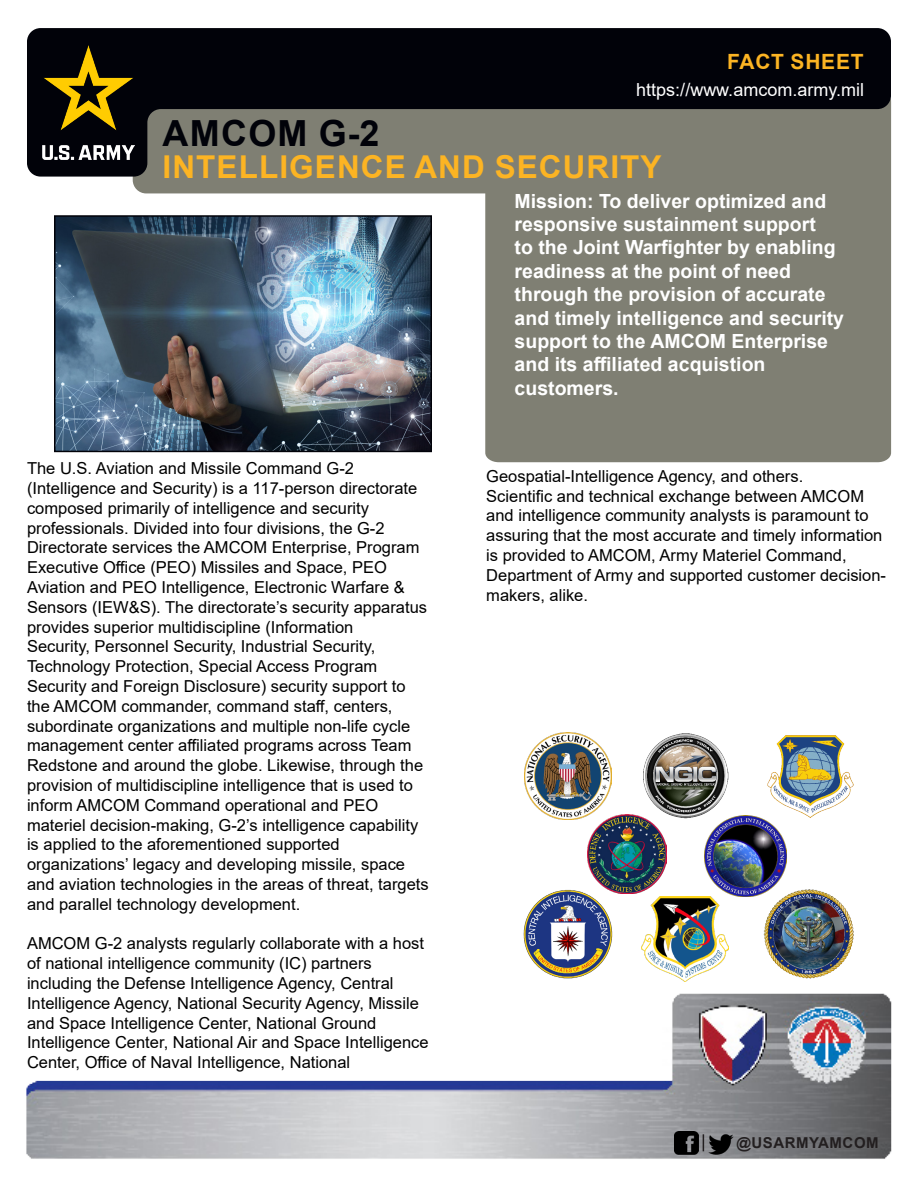
<style>
.page{position:relative;width:918px;height:1188px;background:#fff}
.page>*{position:absolute;margin:0;border:0;box-sizing:border-box;transform-origin:0 0}
.Title_Black{font:700 36px "Arial";letter-spacing:.035em;color:#010209}
.Subhead_Gold{font:700 31.5px "Arial";letter-spacing:.035em;color:#fcb423}
.t1{font:700 21px "Arial";letter-spacing:.035em;color:#fcb423}
.Intro_Paragraph{font:700 19.5px/23.4px "Arial";color:#fff}
.t2{font:18px "Arial";color:#fff}
.Fact_Sheet_Gold{font:16.5px/19.8px "Arial";color:#000}
.Fact_Sheet_Gold-2{font:700 15px "Arial";letter-spacing:.035em;color:#231f20}
</style>
<div class="page">
<img style="left:26px;top:993px;width:866px;height:166px">
<svg style="left:133px;top:183px;width:758px;height:279px;fill:#7f7f73"></svg>
<div style="left:133px;top:92px;width:758px;height:101px;background:#7f7f73;border-radius:13px"></div>
<svg style="left:27px;top:28px;width:864px;height:149px;fill:#010209"></svg>
<img style="left:57px;top:218px;width:372px;height:231px">
<div style="left:54px;top:215px;width:378px;height:237px;border:2px solid #010209"></div>
<img style="left:523px;top:890px;width:90px;height:89px">
<img style="left:587px;top:815px;width:79px;height:79px">
<img style="left:763px;top:889px;width:91px;height:90px">
<img style="left:642px;top:897px;width:86px;height:85px">
<img style="left:767px;top:735px;width:87px;height:83px">
<img style="left:705px;top:816px;width:81px;height:81px">
<img style="left:642px;top:733px;width:88px;height:86px">
<img style="left:524px;top:732px;width:88px;height:87px">
<img style="left:675px;top:1131px;width:24px;height:24px">
<img style="left:708px;top:1131px;width:25px;height:25px">
<svg style="left:703px;top:1134px;width:1px;height:17px"></svg>
<img style="left:43px;top:45px;width:91px;height:114px">
<p class="t1" style="left:727px;top:47px;width:138px">FACT SHEET</p>
<p class="t2" style="left:636px;top:78px;width:229px">https://www.amcom.army.mil</p>
<p class="Title_Black" style="left:163px;top:108px;width:218px">AMCOM G-2</p>
<p class="Subhead_Gold" style="left:163px;top:144px;width:501px">INTELLIGENCE AND SECURITY</p>
<p class="Intro_Paragraph" style="left:515px;top:189px;width:331px">Mission: To deliver optimized and responsive sustainment support<br>to the Joint Warfighter by enabling readiness at the point of need through the provision of accurate and timely intelligence and security support to the AMCOM Enterprise and its affiliated acquistion customers.</p>
<p class="Fact_Sheet_Gold" style="left:27px;top:458px;width:329px">The U.S. Aviation and Missile Command G-2</p>
<p class="Fact_Sheet_Gold" style="left:27px;top:478px;width:392px">(Intelligence and Security) is a 117-person directorate composed primarily of intelligence and security</p>
<p class="Fact_Sheet_Gold" style="left:27px;top:518px;width:359px">professionals. Divided into four divisions, the G-2</p>
<p class="Fact_Sheet_Gold" style="left:27px;top:538px;width:394px">Directorate services the AMCOM Enterprise, Program<br>Executive Office (PEO) Missiles and Space, PEO</p>
<p class="Fact_Sheet_Gold" style="left:27px;top:577px;width:402px">Aviation and PEO Intelligence, Electronic Warfare &amp;<br>Sensors (IEW&amp;S). The directorate’s security apparatus provides superior multidiscipline (Information</p>
<p class="Fact_Sheet_Gold" style="left:27px;top:637px;width:350px">Security, Personnel Security, Industrial Security,</p>
<p class="Fact_Sheet_Gold" style="left:27px;top:656px;width:352px">Technology Protection, Special Access Program</p>
<p class="Fact_Sheet_Gold" style="left:27px;top:676px;width:380px">Security and Foreign Disclosure) security support to the AMCOM commander, command staff, centers,</p>
<p class="Fact_Sheet_Gold" style="left:27px;top:716px;width:398px">subordinate organizations and multiple non-life cycle management center affiliated programs across Team Redstone and around the globe. Likewise, through the provision of multidiscipline intelligence that is used to inform AMCOM Command operational and PEO</p>
<p class="Fact_Sheet_Gold" style="left:27px;top:815px;width:393px">materiel decision-making, G-2’s intelligence capability is applied to the aforementioned supported</p>
<p class="Fact_Sheet_Gold" style="left:27px;top:854px;width:380px">organizations’ legacy and developing missile, space</p>
<p class="Fact_Sheet_Gold" style="left:27px;top:874px;width:403px">and aviation technologies in the areas of threat, targets</p>
<p class="Fact_Sheet_Gold" style="left:27px;top:894px;width:275px">and parallel technology development.</p>
<p class="Fact_Sheet_Gold" style="left:27px;top:934px;width:399px">AMCOM G-2 analysts regularly collaborate with a host of national intelligence community (IC) partners</p>
<p class="Fact_Sheet_Gold" style="left:27px;top:973px;width:393px">including the Defense Intelligence Agency, Central<br>Intelligence Agency, National Security Agency, Missile and Space Intelligence Center, National Ground</p>
<p class="Fact_Sheet_Gold" style="left:27px;top:1033px;width:403px">Intelligence Center, National Air and Space Intelligence<br>Center, Office of Naval Intelligence, National</p>
<p class="Fact_Sheet_Gold" style="left:486px;top:466px;width:319px">Geospatial-Intelligence Agency, and others.</p>
<p class="Fact_Sheet_Gold" style="left:486px;top:486px;width:379px">Scientific and technical exchange between AMCOM</p>
<p class="Fact_Sheet_Gold" style="left:486px;top:506px;width:384px">and intelligence community analysts is paramount to</p>
<p class="Fact_Sheet_Gold" style="left:486px;top:525px;width:398px">assuring that the most accurate and timely information</p>
<p class="Fact_Sheet_Gold" style="left:486px;top:545px;width:362px">is provided to AMCOM, Army Materiel Command,</p>
<p class="Fact_Sheet_Gold" style="left:486px;top:565px;width:401px">Department of Army and supported customer decision&shy;makers, alike.</p>
<p class="Fact_Sheet_Gold-2" style="left:737px;top:1132px;width:144px">@USARMYAMCOM</p>
</div>
